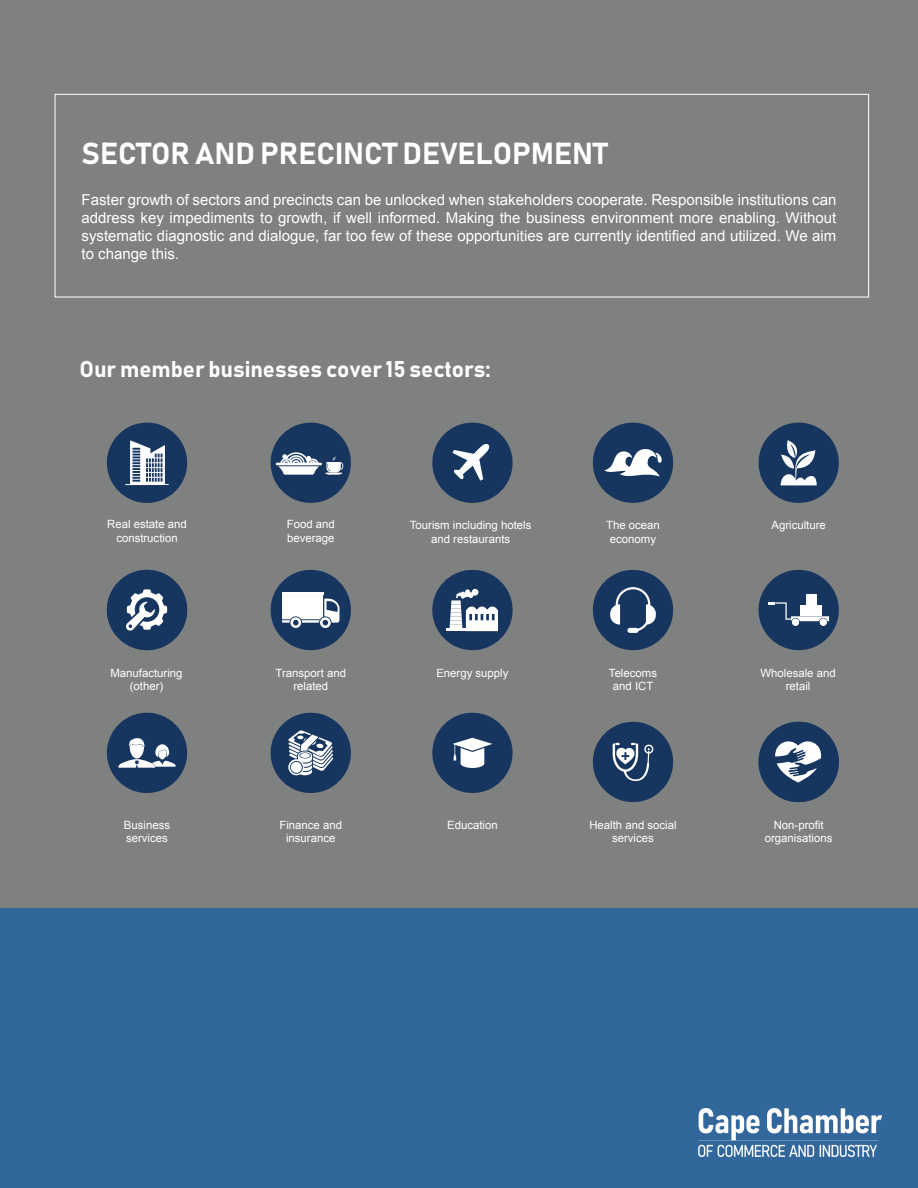
<style>
.page{position:relative;width:918px;height:1188px;background:#fff}
.page>*{position:absolute;margin:0;border:0;box-sizing:border-box;transform-origin:0 0}
.t1{font:30px "Bahnschrift";color:#fff}
.t2{font:22.5px "Bahnschrift";color:#fff}
.t3{font:15px/18px "Arial";color:#fff;text-align:justify}
.t4{font:11.4px/13.6px "Arial";color:#fff;text-align:center}
</style>
<div class="page">
<div style="left:0;top:908px;width:918px;height:280px;background:#31679b"></div>
<div style="left:0;top:0;width:918px;height:908px;background:#7f8080"></div>
<div style="left:759px;top:423px;width:80px;height:80px;background:#16365f;border-radius:50%"></div>
<svg style="left:781px;top:440px;width:36px;height:45px"></svg>
<div style="left:593px;top:423px;width:80px;height:80px;background:#16365f;border-radius:50%"></div>
<svg style="left:604px;top:449px;width:58px;height:28px"></svg>
<div style="left:271px;top:570px;width:80px;height:80px;background:#16365f;border-radius:50%"></div>
<hr style="left:282px;top:592px;width:41px;height:2px;background:#fff">
<svg style="left:282px;top:595px;width:57px;height:33px"></svg>
<div style="left:432px;top:570px;width:81px;height:80px;background:#16365f;border-radius:50%"></div>
<svg style="left:466px;top:607px;width:32px;height:24px"></svg>
<svg style="left:456px;top:589px;width:22px;height:10px"></svg>
<hr style="left:447px;top:628px;width:19px;height:3px;background:#fff">
<svg style="left:450px;top:612px;width:12px;height:4px"></svg>
<svg style="left:450px;top:620px;width:12px;height:4px"></svg>
<svg style="left:451px;top:604px;width:10px;height:4px"></svg>
<svg style="left:451px;top:600px;width:10px;height:4px"></svg>
<svg style="left:451px;top:608px;width:10px;height:4px"></svg>
<svg style="left:450px;top:616px;width:12px;height:4px"></svg>
<svg style="left:450px;top:624px;width:12px;height:4px"></svg>
<hr style="left:466px;top:610px;width:32px;height:4px;background:#fff">
<div style="left:593px;top:570px;width:80px;height:80px;background:#16365f;border-radius:50%"></div>
<svg style="left:610px;top:587px;width:46px;height:44px"></svg>
<div style="left:627px;top:628px;width:12px;height:5px;background:#fff;border-radius:3px"></div>
<div style="left:759px;top:570px;width:80px;height:80px;background:#16365f;border-radius:50%"></div>
<svg style="left:768px;top:602px;width:61px;height:24px"></svg>
<div style="left:800px;top:605px;width:11px;height:11px;background:#fff"></div>
<div style="left:811px;top:605px;width:11px;height:11px;background:#fff"></div>
<div style="left:806px;top:594px;width:10px;height:11px;background:#fff"></div>
<div style="left:107px;top:713px;width:80px;height:80px;background:#16365f;border-radius:50%"></div>
<svg style="left:118px;top:738px;width:58px;height:30px"></svg>
<div style="left:271px;top:713px;width:80px;height:80px;background:#16365f;border-radius:50%"></div>
<div style="left:432px;top:713px;width:81px;height:80px;background:#16365f;border-radius:50%"></div>
<svg style="left:453px;top:738px;width:39px;height:30px"></svg>
<div style="left:593px;top:722px;width:80px;height:80px;background:#16365f;border-radius:50%"></div>
<svg style="left:613px;top:743px;width:40px;height:38px"></svg>
<div style="left:271px;top:423px;width:80px;height:80px;background:#16365f;border-radius:50%"></div>
<svg style="left:276px;top:452px;width:67px;height:23px"></svg>
<div style="left:432px;top:423px;width:81px;height:80px;background:#16365f;border-radius:50%"></div>
<div style="left:107px;top:423px;width:80px;height:80px;background:#16365f;border-radius:50%"></div>
<svg style="left:125px;top:440px;width:44px;height:45px"></svg>
<div style="left:107px;top:570px;width:80px;height:80px;background:#16365f;border-radius:50%"></div>
<div style="left:759px;top:722px;width:80px;height:80px;background:#16365f;border-radius:50%"></div>
<img style="left:699px;top:1108px;width:182px;height:49px">
<div style="left:55px;top:94px;width:814px;height:203px;border:1px solid #fff"></div>
<svg style="left:126px;top:589px;width:41px;height:42px"></svg>
<svg style="left:452px;top:444px;width:37px;height:37px"></svg>
<svg style="left:775px;top:741px;width:47px;height:42px"></svg>
<svg style="left:288px;top:730px;width:45px;height:45px"></svg>
<h1 class="t1" style="left:82px;top:134px;width:527px">SECTOR AND PRECINCT DEVELOPMENT</h1>
<p class="t3" style="left:82px;top:191px;width:756px">Faster growth of sectors and precincts can be unlocked when stakeholders cooperate. Responsible institutions can address key impediments to growth, if well informed. Making the business environment more enabling. Without systematic diagnostic and dialogue, far too few of these opportunities are currently identified and utilized. We aim to change this.</p>
<h2 class="t2" style="left:79px;top:355px;width:413px">Our member businesses cover 15 sectors:</h2>
<p class="t4" style="left:107px;top:517px;width:81px">Real estate and construction</p>
<p class="t4" style="left:287px;top:517px;width:50px;text-align:left">Food and beverage</p>
<p class="t4" style="left:410px;top:519px;width:123px">Tourism including hotels and restaurants</p>
<p class="t4" style="left:606px;top:519px;width:55px">The ocean economy</p>
<p class="t4" style="left:771px;top:519px;width:56px">Agriculture</p>
<p class="t4" style="left:111px;top:666px;width:74px">Manufacturing (other)</p>
<p class="t4" style="left:609px;top:666px;width:50px">Telecoms and ICT</p>
<p class="t4" style="left:276px;top:666px;width:72px">Transport and related</p>
<p class="t4" style="left:760px;top:666px;width:77px">Wholesale and retail</p>
<p class="t4" style="left:436px;top:666px;width:74px">Energy supply</p>
<p class="t4" style="left:279px;top:818px;width:64px">Finance and insurance</p>
<p class="t4" style="left:765px;top:818px;width:69px">Non-profit organisations</p>
<p class="t4" style="left:124px;top:818px;width:48px;text-align:left">Business services</p>
<p class="t4" style="left:589px;top:818px;width:89px">Health and social services</p>
<p class="t4" style="left:447px;top:818px;width:52px">Education</p>
</div>
